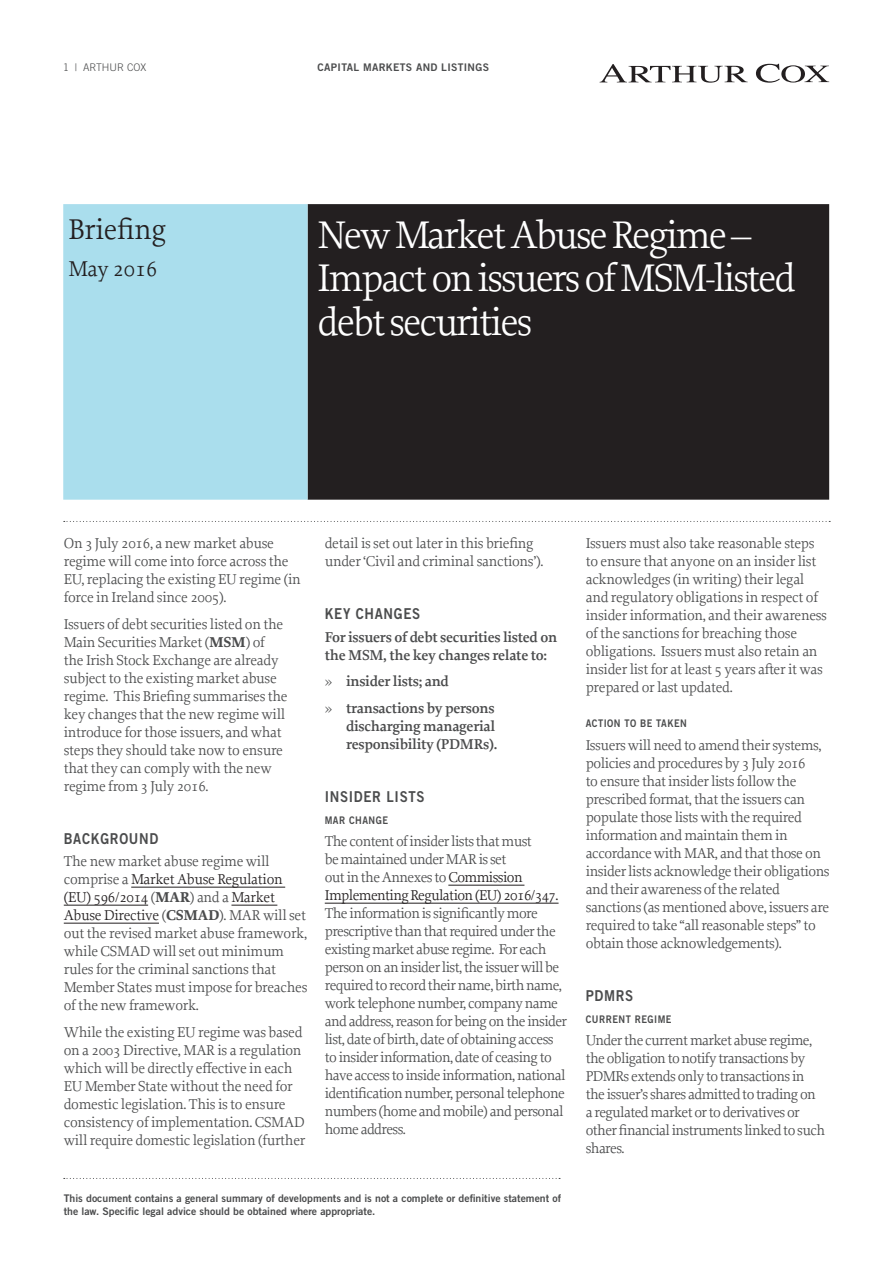
<style>
.page{position:relative;width:893px;height:1263px;background:#fff}
.page>*{position:absolute;margin:0;border:0;box-sizing:border-box;transform-origin:0 0}
.t1{font:40.5px/43.5px "Proforma";letter-spacing:-.05em;color:#fff}
.t2{font:30px "Proforma";letter-spacing:-.01em;color:#231f20}
.t3{font:22.5px "Proforma";letter-spacing:-.01em;color:#231f20}
.Body_text{font:15px/18px "Proforma";letter-spacing:-.02em;color:#4b4c4d}
.Body_text-2{font:15px/18px "Proforma";letter-spacing:-.04em;color:#4b4c4d}
.Body_text-3{font:600 15px/18px "Proforma";letter-spacing:-.02em;color:#4b4c4d}
.Big_Caps_title{font:15px "Trade Gothic LT Std Bd 2";letter-spacing:.05em;color:#4b4c4d;scale:.89 1}
.All_Caps_title{font:15px "Trade Gothic LT Std Bd 2";letter-spacing:.05em;color:#4b4c4d;scale:.89 1}
.Small_Print_-_7pt{font:10.5px/13.5px "Trade Gothic LT Std Bd 2";color:#4b4c4d}
.All_Caps_title-2{font:10.5px "Trade Gothic LT Std Bd 2";letter-spacing:.05em;color:#4b4c4d;scale:.89 1}
.Small_Print_-_7pt-2{font:10.5px "Trade Gothic LT Std Bd 2";letter-spacing:.03em;color:#4b4c4d}
.t4{font:300 10.5px "Trade Gothic LT Std";color:#4b4c4d}
.s1{font-weight:700}
.s2{color:#231f20}
.s3{font-weight:400}
</style>
<div class="page">
<svg style="left:64px;top:521px;width:766px;height:1px"></svg>
<div style="left:308px;top:204px;width:521px;height:296px;background:#231f20"></div>
<div style="left:63px;top:204px;width:245px;height:296px;background:#aadeed"></div>
<svg style="left:756px;top:64px;width:73px;height:19px"></svg>
<svg style="left:600px;top:64px;width:148px;height:19px"></svg>
<hr style="left:131px;top:887px;width:154px;height:1px;background:#231f20">
<hr style="left:64px;top:905px;width:84px;height:1px;background:#231f20">
<hr style="left:231px;top:905px;width:46px;height:1px;background:#231f20">
<hr style="left:64px;top:923px;width:95px;height:1px;background:#231f20">
<hr style="left:448px;top:885px;width:76px;height:1px;background:#231f20">
<hr style="left:325px;top:903px;width:234px;height:1px;background:#231f20">
<svg style="left:64px;top:1178px;width:496px;height:1px"></svg>
<p class="t4" style="left:63px;top:61px;width:85px">1 | ARTHUR COX</p>
<h2 class="t2" style="left:69px;top:211px;width:99px">Briefing</h2>
<h3 class="t3" style="left:69px;top:255px;width:90px">May 2016</h3>
<p class="Small_Print_-_7pt-2" style="left:318px;top:61px;width:173px">CAPITAL MARKETS AND LISTINGS</p>
<h1 class="t1" style="left:318px;top:212px;width:480px">New Market Abuse Regime –<br>Impact on issuers of MSM-listed debt securities</h1>
<p class="Body_text" style="left:64px;top:534px;width:239px">On 3 July 2016, a new market abuse regime will come into force across the EU, replacing the existing EU regime (in force in Ireland since 2005).</p>
<p class="Body_text" style="left:64px;top:615px;width:225px">Issuers of debt securities listed on the Main Securities Market (<span class="s1">MSM</span>) of the Irish Stock Exchange are already subject to the existing market abuse regime. This Briefing summarises the key changes that the new regime will introduce for those issuers, and what steps they should take now to ensure that they can comply with the new regime from 3 July 2016.</p>
<p class="All_Caps_title" style="left:64px;top:829px;width:108px">BACKGROUND</p>
<p class="Body_text" style="left:64px;top:852px;width:245px">The new market abuse regime will comprise a <span class="s2">Market Abuse Regulation (EU) 596/2014</span> (<span class="s1">MAR</span>) and a <span class="s2">Market Abuse Directive</span> (<span class="s1">CSMAD</span>). MAR will set out the revised market abuse framework, while CSMAD will set out minimum rules for the criminal sanctions that Member States must impose for breaches of the new framework.</p>
<p class="Body_text" style="left:64px;top:1022px;width:243px">While the existing EU regime was based on a 2003 Directive, MAR is a regulation which will be directly effective in each EU Member State without the need for domestic legislation. This is to ensure consistency of implementation. CSMAD will require domestic legislation (further</p>
<p class="Body_text" style="left:325px;top:534px;width:220px">detail is set out later in this briefing under ‘Civil and criminal sanctions’).</p>
<p class="Big_Caps_title" style="left:325px;top:605px;width:109px">KEY CHANGES</p>
<p class="Body_text-3" style="left:325px;top:628px;width:234px">For issuers of debt securities listed on the MSM, the key changes relate to:</p>
<p class="Body_text-3" style="left:325px;top:672px;width:126px"><span class="s3">»</span> insider lists; and</p>
<p class="Body_text-3" style="left:346px;top:699px;width:153px;text-indent:-21px"><span class="s3">»</span> transactions by persons discharging managerial responsibility (PDMRs).</p>
<p class="Big_Caps_title" style="left:325px;top:787px;width:114px">INSIDER LISTS</p>
<p class="All_Caps_title-2" style="left:325px;top:814px;width:73px">MAR CHANGE</p>
<p class="Body_text-2" style="left:325px;top:832px;width:244px">The content of insider lists that must<br>be maintained under MAR is set<br>out in the Annexes to <span class="s2">Commission Implementing Regulation (EU) 2016/347.<br></span>The information is significantly more prescriptive than that required under the existing market abuse regime. For each person on an insider list, the issuer will be required to record their name, birth name, work telephone number, company name and address, reason for being on the insider list, date of birth, date of obtaining access to insider information, date of ceasing to have access to inside information, national identification number, personal telephone numbers (home and mobile) and personal home address.</p>
<p class="Body_text" style="left:586px;top:534px;width:243px">Issuers must also take reasonable steps to ensure that anyone on an insider list acknowledges (in writing) their legal and regulatory obligations in respect of insider information, and their awareness of the sanctions for breaching those obligations. Issuers must also retain an insider list for at least 5 years after it was prepared or last updated.</p>
<p class="All_Caps_title-2" style="left:586px;top:717px;width:115px">ACTION TO BE TAKEN</p>
<p class="Body_text" style="left:586px;top:735px;width:245px">Issuers will need to amend their systems, policies and procedures by 3 July 2016<br>to ensure that insider lists follow the prescribed format, that the issuers can populate those lists with the required information and maintain them in accordance with MAR, and that those on insider lists acknowledge their obligations and their awareness of the related sanctions (as mentioned above, issuers are required to take “all reasonable steps” to obtain those acknowledgements).</p>
<p class="Big_Caps_title" style="left:586px;top:986px;width:55px">PDMRS</p>
<p class="All_Caps_title-2" style="left:586px;top:1013px;width:98px">CURRENT REGIME</p>
<p class="Body_text-2" style="left:586px;top:1031px;width:241px">Under the current market abuse regime, the obligation to notify transactions by PDMRs extends only to transactions in the issuer’s shares admitted to trading on a regulated market or to derivatives or other financial instruments linked to such shares.</p>
<p class="Small_Print_-_7pt" style="left:64px;top:1191px;width:499px">This document contains a general summary of developments and is not a complete or definitive statement of the law. Specific legal advice should be obtained where appropriate.</p>
</div>
